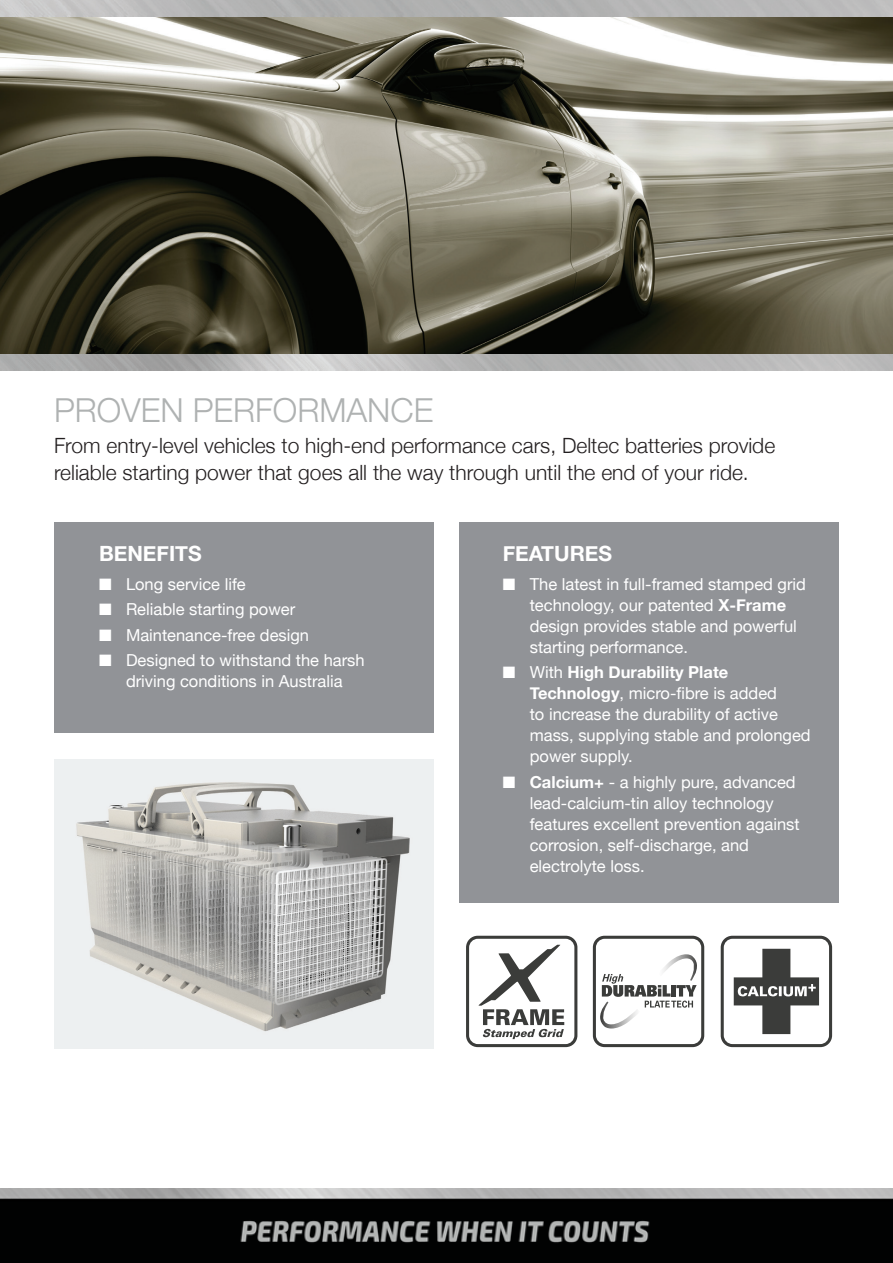
<style>
.page{position:relative;width:893px;height:1263px;background:#fff}
.page>*{position:absolute;margin:0;border:0;box-sizing:border-box;transform-origin:0 0}
.t1{font:300 33px "Helvetica Neue";color:#afb2b2}
.t2{font:300 21px/27px "Helvetica Neue";color:#231f20}
.t3{font:700 21px "Helvetica Neue";color:#fff}
.t4{font:16.5px/21px "Helvetica Neue";color:#fff}
.s1{font-weight:700}
</style>
<div class="page">
<div style="left:54px;top:522px;width:380px;height:211px;background:#919397"></div>
<div style="left:459px;top:522px;width:380px;height:380px;background:#919397"></div>
<img style="left:0;top:17px;width:893px;height:337px">
<svg style="left:593px;top:936px;width:111px;height:111px"></svg>
<svg style="left:721px;top:936px;width:111px;height:111px"></svg>
<svg style="left:466px;top:936px;width:111px;height:111px"></svg>
<img style="left:54px;top:759px;width:380px;height:289px">
<img style="left:0;top:1188px;width:892px;height:75px">
<h1 class="t1" style="left:54px;top:383px;width:381px">PROVEN PERFORMANCE</h1>
<p class="t2" style="left:54px;top:431px;width:723px">From entry-level vehicles to high-end performance cars, Deltec batteries provide reliable starting power that goes all the way through until the end of your ride.</p>
<p class="t3" style="left:99px;top:537px;width:104px">BENEFITS</p>
<p class="t4" style="left:99px;top:575px;width:148px">■ Long service life</p>
<p class="t4" style="left:99px;top:600px;width:198px">■ Reliable starting power</p>
<p class="t4" style="left:99px;top:625px;width:212px">■ Maintenance-free design</p>
<p class="t4" style="left:99px;top:650px;width:267px;text-align:center">■ Designed to withstand the harsh driving conditions in Australia</p>
<p class="t3" style="left:503px;top:537px;width:111px">FEATURES</p>
<p class="t4" style="left:530px;top:575px;width:278px;text-indent:-27px">■ The latest in full-framed stamped grid technology, our patented <span class="s1">X-Frame </span>design provides stable and powerful starting performance.</p>
<p class="t4" style="left:530px;top:663px;width:282px;text-indent:-27px">■ With <span class="s1">High Durability Plate<br>Technology</span>, micro-fibre is added<br>to increase the durability of active mass, supplying stable and prolonged power supply.</p>
<p class="t4" style="left:530px;top:772px;width:271px;text-indent:-27px">■ <span class="s1">Calcium+</span> - a highly pure, advanced lead-calcium-tin alloy technology features excellent prevention against corrosion, self-discharge, and electrolyte loss.</p>
</div>
